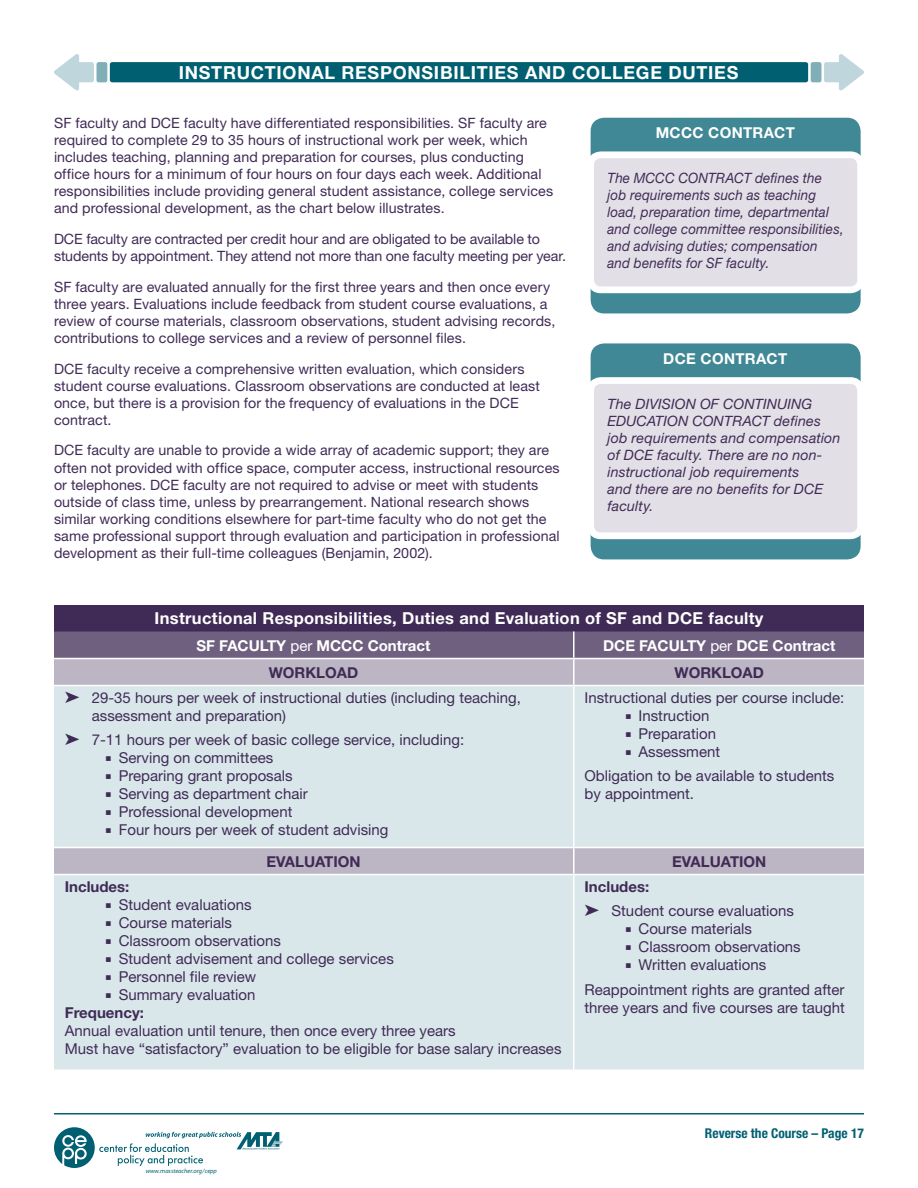
<style>
.page{position:relative;width:918px;height:1188px;background:#fff}
.page>*{position:absolute;margin:0;border:0;box-sizing:border-box;transform-origin:0 0}
.t1{font:700 18px "Helvetica Neue";letter-spacing:.04em;color:#fff}
.t2{font:700 16.5px "Helvetica Neue";letter-spacing:.02em;color:#fff}
.t3{font:15px/18px "Helvetica Neue";color:#402b56}
.t4{font:700 15px "Helvetica Neue";color:#fff}
.t5{font:700 15px "Helvetica Neue";color:#402b56}
.t6{font:700 15px "Helvetica Neue";letter-spacing:.02em;color:#fff}
.t7{font:14.25px/17.1px "Helvetica Neue";letter-spacing:.005em;color:#402b56}
.t8{font:italic 14.25px/17.1px "Helvetica Neue";letter-spacing:.01em;color:#402b56;scale:.94 1}
.t9{font:italic 14.25px/17.1px "Helvetica Neue";letter-spacing:.01em;color:#402b56}
.t10{font:700 condensed 13.5px "Helvetica Neue";color:#006072}
.t11{font:italic 6.3px "Myriad";color:#006072}
.s1{font-weight:400}
.s2{font-weight:700}
</style>
<div class="page">
<svg style="left:54px;top:1127px;width:229px;height:41px"></svg>
<hr style="left:54px;top:1113px;width:810px;height:1px;background:#006072">
<div style="left:110px;top:62px;width:698px;height:20px;background:#006072"></div>
<svg style="left:54px;top:54px;width:40px;height:36px"></svg>
<div style="left:97px;top:62px;width:10px;height:20px;background:#80afb8;border-radius:2px"></div>
<svg style="left:824px;top:54px;width:40px;height:36px"></svg>
<div style="left:811px;top:62px;width:10px;height:20px;background:#80afb8;border-radius:2px"></div>
<div style="left:54px;top:605px;width:810px;height:27px;background:#402b56"></div>
<svg style="left:54px;top:686px;width:810px;height:384px;background:#d7e3e7"></svg>
<svg style="left:54px;top:632px;width:810px;height:53px;background:#998ea5"></svg>
<hr style="left:573px;top:686px;width:1px;height:161px;background:#fff">
<hr style="left:54px;top:847px;width:520px;height:1px;background:#fff">
<hr style="left:574px;top:847px;width:290px;height:1px;background:#fff">
<svg style="left:573px;top:848px;width:1px;height:26px"></svg>
<hr style="left:54px;top:874px;width:520px;height:1px;background:#fff">
<hr style="left:574px;top:874px;width:290px;height:1px;background:#fff">
<hr style="left:573px;top:875px;width:1px;height:195px;background:#fff">
<div style="left:591px;top:343px;width:270px;height:216px;background:#408895;border-radius:14px"></div>
<div style="left:587px;top:377px;width:277px;height:162px;background:#fff;border-radius:14px"></div>
<div style="left:594px;top:384px;width:263px;height:148px;background:#e2dfe6;border-radius:7px"></div>
<div style="left:591px;top:118px;width:270px;height:195px;background:#408895;border-radius:14px"></div>
<div style="left:587px;top:151px;width:277px;height:142px;background:#fff;border-radius:14px"></div>
<div style="left:594px;top:158px;width:263px;height:128px;background:#e2dfe6;border-radius:7px"></div>
<svg style="left:106px;top:757px;width:5px;height:4px"></svg>
<svg style="left:106px;top:775px;width:5px;height:4px"></svg>
<svg style="left:106px;top:793px;width:5px;height:4px"></svg>
<svg style="left:106px;top:811px;width:5px;height:4px"></svg>
<svg style="left:106px;top:829px;width:5px;height:4px"></svg>
<svg style="left:626px;top:714px;width:5px;height:5px"></svg>
<svg style="left:626px;top:732px;width:5px;height:5px"></svg>
<svg style="left:626px;top:750px;width:5px;height:5px"></svg>
<svg style="left:106px;top:903px;width:5px;height:5px"></svg>
<svg style="left:106px;top:921px;width:5px;height:5px"></svg>
<svg style="left:106px;top:939px;width:5px;height:5px"></svg>
<svg style="left:106px;top:957px;width:5px;height:5px"></svg>
<svg style="left:106px;top:975px;width:5px;height:5px"></svg>
<svg style="left:106px;top:993px;width:5px;height:5px"></svg>
<svg style="left:626px;top:928px;width:5px;height:4px"></svg>
<svg style="left:626px;top:946px;width:5px;height:4px"></svg>
<svg style="left:626px;top:964px;width:5px;height:4px"></svg>
<p class="t1" style="left:179px;top:62px;width:561px">Instructional Responsibilities and College Duties</p>
<p class="t7" style="left:54px;top:114px;width:501px">SF faculty and DCE faculty have differentiated responsibilities. SF faculty are required to complete 29 to 35 hours of instructional work per week, which includes teaching, planning and preparation for courses, plus conducting office hours for a minimum of four hours on four days each week. Additional responsibilities include providing general student assistance, college services and professional development, as the chart below illustrates.</p>
<p class="t7" style="left:54px;top:230px;width:514px">DCE faculty are contracted per credit hour and are obligated to be available to students by appointment. They attend not more than one faculty meeting per year.</p>
<p class="t7" style="left:54px;top:278px;width:503px">SF faculty are evaluated annually for the first three years and then once every three years. Evaluations include feedback from student course evaluations, a review of course materials, classroom observations, student advising records, contributions to college services and a review of personnel files.</p>
<p class="t7" style="left:54px;top:360px;width:488px">DCE faculty receive a comprehensive written evaluation, which considers student course evaluations. Classroom observations are conducted at least once, but there is a provision for the frequency of evaluations in the DCE contract.</p>
<p class="t7" style="left:54px;top:442px;width:507px">DCE faculty are unable to provide a wide array of academic support; they are often not provided with office space, computer access, instructional resources or telephones. DCE faculty are not required to advise or meet with students outside of class time, unless by prearrangement. National research shows similar working conditions elsewhere for part-time faculty who do not get the same professional support through evaluation and participation in professional development as their full-time colleagues (Benjamin, 2002).</p>
<p class="t4" style="left:656px;top:123px;width:76px">MCCC CONT</p>
<p class="t4" style="left:753px;top:123px;width:43px">RACT</p>
<p class="t8" style="left:608px;top:169px;width:253px">The MCCC CONTRACT defines the job requirements such as teaching load, preparation time, departmental and college committee responsibilities, and advising duties; compensation and benefits for SF faculty.</p>
<p class="t6" style="left:663px;top:349px;width:125px">DCE contract</p>
<p class="t9" style="left:608px;top:395px;width:235px">The DIVISION OF CONTINUING<br>EDUCATION CONTRACT defines job requirements and compensation of DCE faculty. There are no non&shy;instructional job requirements<br>and there are no benefits for DCE faculty.</p>
<p class="t2" style="left:155px;top:608px;width:611px">Instructional Responsibilities, Duties and Evaluation of SF and DCE faculty</p>
<p class="t4" style="left:197px;top:636px;width:63px">SF FACULTY</p>
<p class="t4" style="left:290px;top:636px;width:142px"><span class="s1">per</span> MCCC Contract</p>
<p class="t4" style="left:603px;top:636px;width:76px">DCE FACULTY</p>
<p class="t4" style="left:710px;top:636px;width:127px"><span class="s1">per</span> DCE Contract</p>
<p class="t5" style="left:269px;top:663px;width:91px">Wor kLoad</p>
<p class="t5" style="left:675px;top:663px;width:91px">Wor kLoad</p>
<p class="t3" style="left:92px;top:688px;width:431px;text-indent:-27px">➤ 29-35 hours per week of instructional duties (including teaching, assessment and preparation)</p>
<p class="t3" style="left:119px;top:731px;width:347px;text-indent:-54px">➤ 7-11 hours per week of basic college service, including:<br>Serving on committees<br>Preparing grant proposals<br>Serving as department chair<br>Professional development<br>Four hours per week of student advising</p>
<p class="t3" style="left:639px;top:688px;width:207px;text-indent:-54px">Instructional duties per course include:<br>Instruction<br>Preparation<br>Assessment</p>
<p class="t3" style="left:585px;top:767px;width:251px">Obligation to be available to students by appointment.</p>
<p class="t5" style="left:266px;top:852px;width:96px">Evaluation</p>
<p class="t5" style="left:672px;top:852px;width:96px">Evaluation</p>
<p class="t5" style="left:65px;top:877px;width:66px">Includes:</p>
<p class="t3" style="left:119px;top:895px;width:277px">Student evaluations<br>Course materials<br>Classroom observations<br>Student advisement and college services<br>Personnel file review<br>Summary evaluation</p>
<p class="t5" style="left:65px;top:1003px;width:81px">Frequency:</p>
<p class="t3" style="left:65px;top:1021px;width:498px">Annual evaluation until tenure, then once every three years<br>Must have “satisfactory” evaluation to be eligible for base salary increases</p>
<p class="t3" style="left:585px;top:874px;width:211px;line-height:24.8px"><span class="s2">Includes:<br></span>➤ Student course evaluations</p>
<p class="t3" style="left:639px;top:920px;width:164px">Course materials<br>Classroom observations<br>Written evaluations</p>
<p class="t3" style="left:585px;top:981px;width:262px">Reappointment rights are granted after three years and five courses are taught</p>
<p class="t11" style="left:146px;top:1168px;width:73px">www.massteacher.org/cepp</p>
<p class="t10" style="left:705px;top:1125px;width:161px">Reverse the Course – Page 17</p>
</div>
